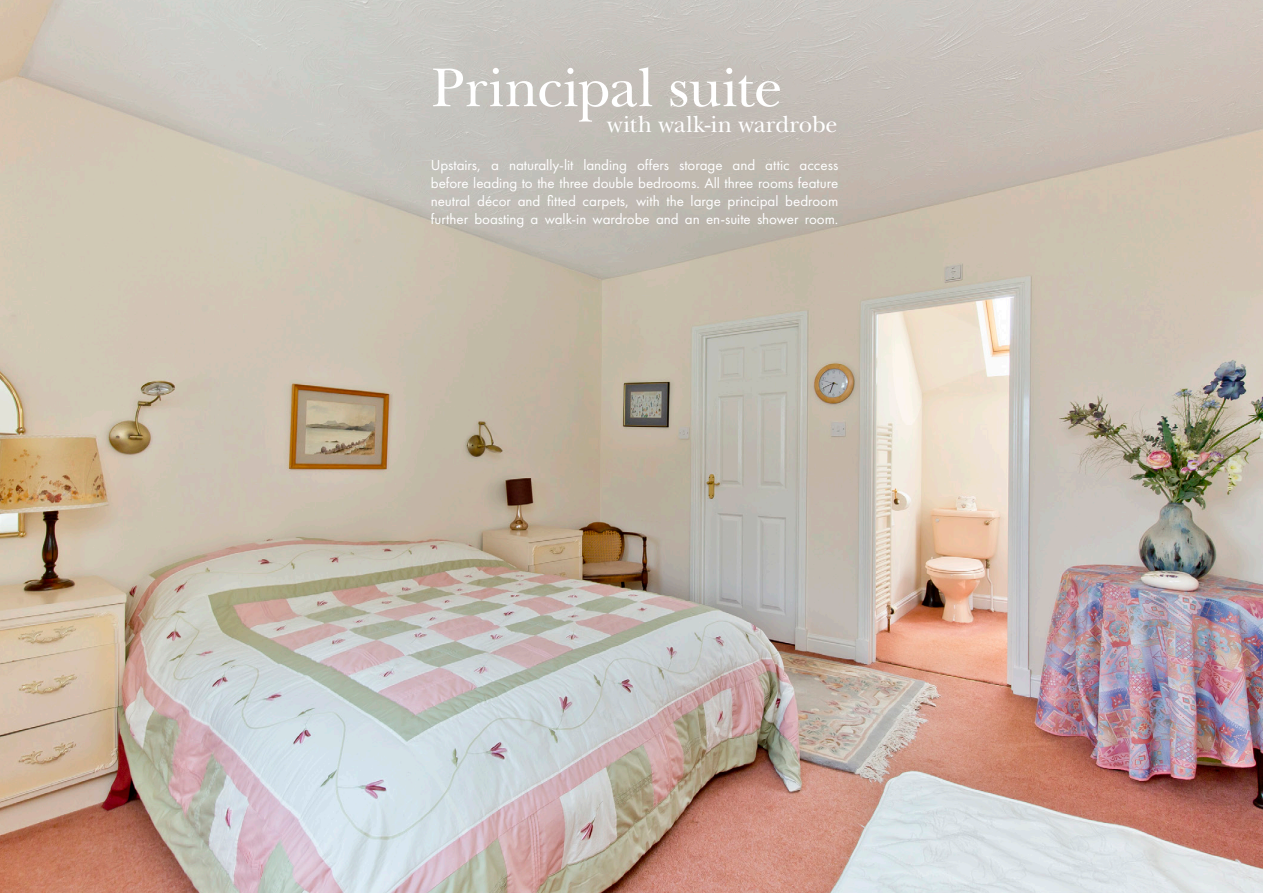
<style>
.page{position:relative;width:1263px;height:893px;background:#fff}
.page>*{position:absolute;margin:0;border:0;box-sizing:border-box;transform-origin:0 0}
.Headline{font:57px "New Baskerville";letter-spacing:-.005em;color:#fff}
.Headline-2{font:24px "New Baskerville";letter-spacing:.01em;color:#fff}
.Subheadline{font:15px/18px "Futura PT";letter-spacing:-.005em;color:#fff;text-align:justify}
</style>
<div class="page">
<img style="left:0;top:0;width:1263px;height:893px">
<p class="Headline" style="left:432px;top:55px;width:352px">Principal suite</p>
<p class="Headline-2" style="left:607px;top:110px;width:232px">with walk-in wardrobe</p>
<p class="Subheadline" style="left:431px;top:156px;width:409px">Upstairs, a naturally-lit landing offers storage and attic access before leading to the three double bedrooms. All three rooms feature neutral décor and fitted carpets, with the large principal bedroom further boasting a walk-in wardrobe and an en-suite shower room.</p>
</div>
